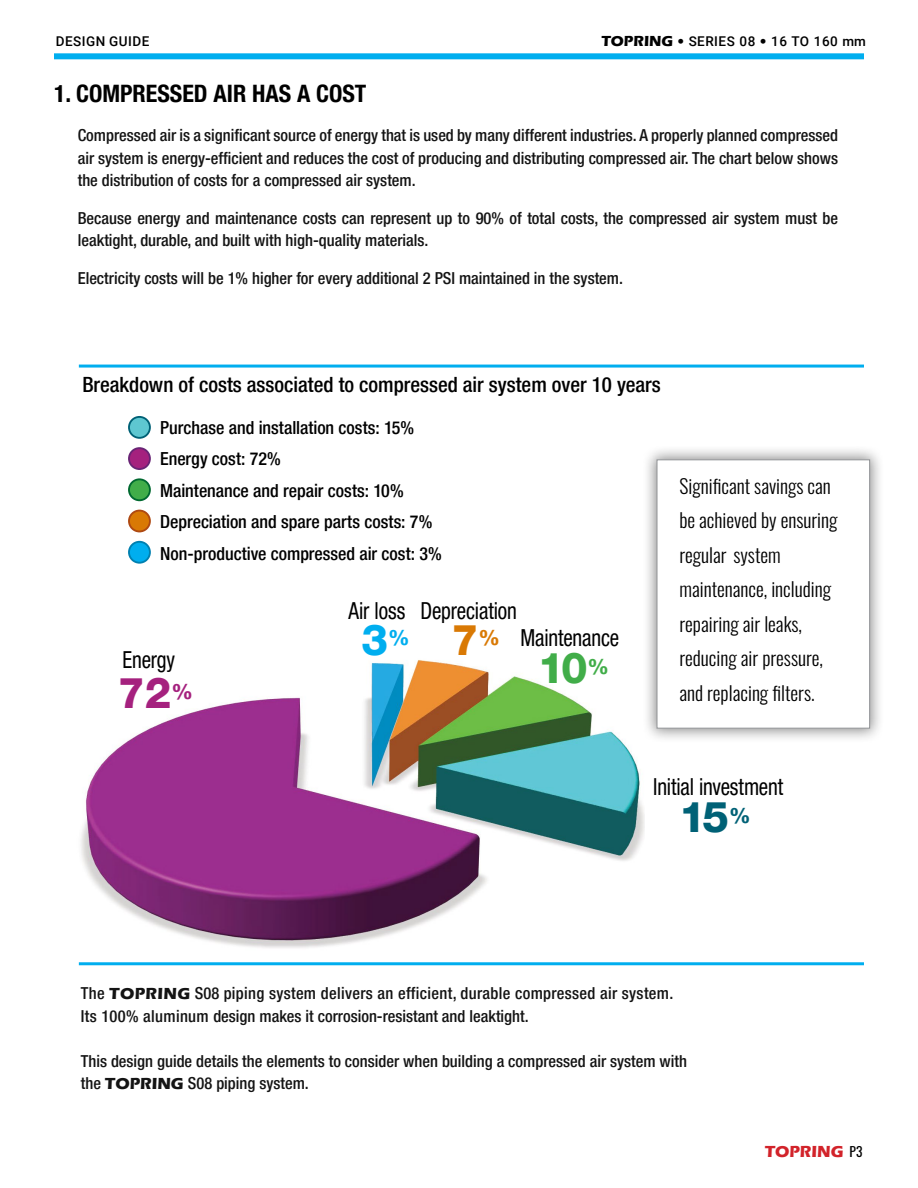
<style>
.page{position:relative;width:918px;height:1188px;background:#fff}
.page>*{position:absolute;margin:0;border:0;box-sizing:border-box;transform-origin:0 0}
.t1{font:800 42.15px "Helvetica Neue LT Pro";color:#a5217e}
.t2{font:800 42.15px "Helvetica Neue LT Pro";color:#41ad49}
.t3{font:800 42.15px "Helvetica Neue LT Pro";color:#006176}
.t4{font:800 42.15px "Helvetica Neue LT Pro";color:#00aeef}
.t5{font:800 42.15px "Helvetica Neue LT Pro";color:#d97904}
.t6{font:700 condensed 24px "Helvetica Neue LT Pro";color:#000}
.t7{font:condensed 23.4px "Helvetica Neue LT Pro";letter-spacing:-.005em;color:#000;scale:.9 1}
.t8{font:500 condensed 21px "Helvetica Neue LT Pro";color:#000}
.t9{font:300 19.5px/34.5px "Oswald";color:#000}
.t10{font:500 condensed 18px "Helvetica Neue LT Pro";color:#000}
.t11{font:500 condensed 16.5px/22.5px "Helvetica Neue LT Pro";color:#141414}
.t12{font:500 condensed 16.5px/22.5px "Helvetica Neue LT Pro";letter-spacing:.02em;color:#141414}
.t13{font:700 16.5px "Eras ITC";color:#d2232a}
.t14{font:500 13.5px "Roboto";letter-spacing:.035em;color:#000}
.s1{font-family:"Eras ITC";font-weight:700;font-size:15px}
.s2{font-family:"Helvetica Neue LT Pro";font-stretch:condensed}
.s3{font-weight:700;font-size:16.5px}
.s4{font-family:"Eras ITC";font-weight:700;font-stretch:normal}
.s5{font-family:"Oswald";font-weight:400;font-size:13.5px;color:#000}
</style>
<div class="page">
<hr style="left:79px;top:365px;width:785px;height:3px;background:#00aeef">
<div style="left:54px;top:53px;width:810px;height:6px;background:#00aeef"></div>
<div style="left:129px;top:417px;width:21px;height:21px;background:#5ec7d1;border-radius:50%"></div>
<div style="left:128px;top:416px;width:23px;height:23px;border:2px solid #006176;border-radius:50%"></div>
<div style="left:129px;top:448px;width:21px;height:21px;background:#a5217e;border-radius:50%"></div>
<div style="left:128px;top:447px;width:23px;height:23px;border:2px solid #692475;border-radius:50%"></div>
<div style="left:129px;top:479px;width:21px;height:21px;background:#41ad49;border-radius:50%"></div>
<div style="left:128px;top:478px;width:23px;height:23px;border:2px solid #006930;border-radius:50%"></div>
<div style="left:129px;top:511px;width:21px;height:20px;background:#d97904;border-radius:50%"></div>
<div style="left:128px;top:510px;width:23px;height:22px;border:2px solid #ae4912;border-radius:50%"></div>
<div style="left:129px;top:542px;width:21px;height:21px;background:#00aeef;border-radius:50%"></div>
<div style="left:128px;top:541px;width:23px;height:23px;border:2px solid #0080b0;border-radius:50%"></div>
<img style="left:81px;top:660px;width:564px;height:288px">
<hr style="left:79px;top:962px;width:785px;height:3px;background:#00aeef">
<div style="left:642px;top:445px;width:243px;height:298px;background:#000;opacity:.45"></div>
<div style="left:657px;top:459px;width:213px;height:270px;background:#fff;border:1px solid #939598"></div>
<p class="t14" style="left:56px;top:32px;width:95px">DESIGN GUIDE</p>
<p class="t14" style="left:601px;top:32px;width:266px"><span class="s1">TOPRING</span> <span class="s2">•</span> SERIES 08 <span class="s2">•</span> 16 TO 160 mm</p>
<h2 class="t6" style="left:54px;top:79px;width:314px">1. COMPRESSED AIR HAS A COST</h2>
<p class="t11" style="left:78px;top:124px;width:762px;text-align:justify">Compressed air is a significant source of energy that is used by many different industries. A properly planned compressed air system is energy-efficient and reduces the cost of producing and distributing compressed air. The chart below shows the distribution of costs for a compressed air system.</p>
<p class="t11" style="left:78px;top:207px;width:762px">Because energy and maintenance costs can represent up to 90% of total costs, the compressed air system must be leaktight, durable, and built with high-quality materials.</p>
<p class="t11" style="left:78px;top:267px;width:547px">Electricity costs will be 1% higher for every additional 2 PSI maintained in the system.</p>
<p class="t8" style="left:82px;top:372px;width:580px">Breakdown of costs associated to compressed air system over 10 years</p>
<p class="t10" style="left:140px;top:416px;width:276px"><span class="s3">•</span> Purchase and installation costs: 15%</p>
<p class="t10" style="left:140px;top:448px;width:143px"><span class="s3">•</span> Energy cost: 72%</p>
<p class="t10" style="left:140px;top:479px;width:266px"><span class="s3">•</span> Maintenance and repair costs: 10%</p>
<p class="t10" style="left:140px;top:511px;width:294px"><span class="s3">•</span> Depreciation and spare parts costs: 7%</p>
<p class="t10" style="left:140px;top:542px;width:304px"><span class="s3">•</span> Non-productive compressed air cost: 3%</p>
<h3 class="t7" style="left:122px;top:646px;width:60px">Energy</h3>
<h1 class="t1" style="left:118px;top:668px;width:76px">72<sup>%</sup></h1>
<h3 class="t7" style="left:348px;top:597px;width:189px">Air loss Depreciation</h3>
<h1 class="t4" style="left:362px;top:615px;width:50px">3<sup>%</sup></h1>
<h1 class="t5" style="left:452px;top:615px;width:50px">7<sup>%</sup></h1>
<h3 class="t7" style="left:520px;top:624px;width:111px">Maintenance</h3>
<h1 class="t2" style="left:538px;top:643px;width:73px">10<sup>%</sup></h1>
<p class="t9" style="left:679px;top:466px;width:160px">Significant savings can be achieved by ensuring regular system maintenance, including repairing air leaks, reducing air pressure, and replacing filters.</p>
<h3 class="t7" style="left:653px;top:773px;width:146px">Initial investment</h3>
<h1 class="t3" style="left:679px;top:792px;width:73px">15<sup>%</sup></h1>
<p class="t12" style="left:81px;top:982px;width:594px">The <span class="s4">TOPRING</span> S08 piping system delivers an efficient, durable compressed air system.<br>Its 100% aluminum design makes it corrosion-resistant and leaktight.</p>
<p class="t11" style="left:81px;top:1049px;width:608px">This design guide details the elements to consider when building a compressed air system with the <span class="s4">TOPRING</span> S08 piping system.</p>
<p class="t13" style="left:765px;top:1142px;width:99px">TOPRING <span class="s5">P3</span></p>
</div>
